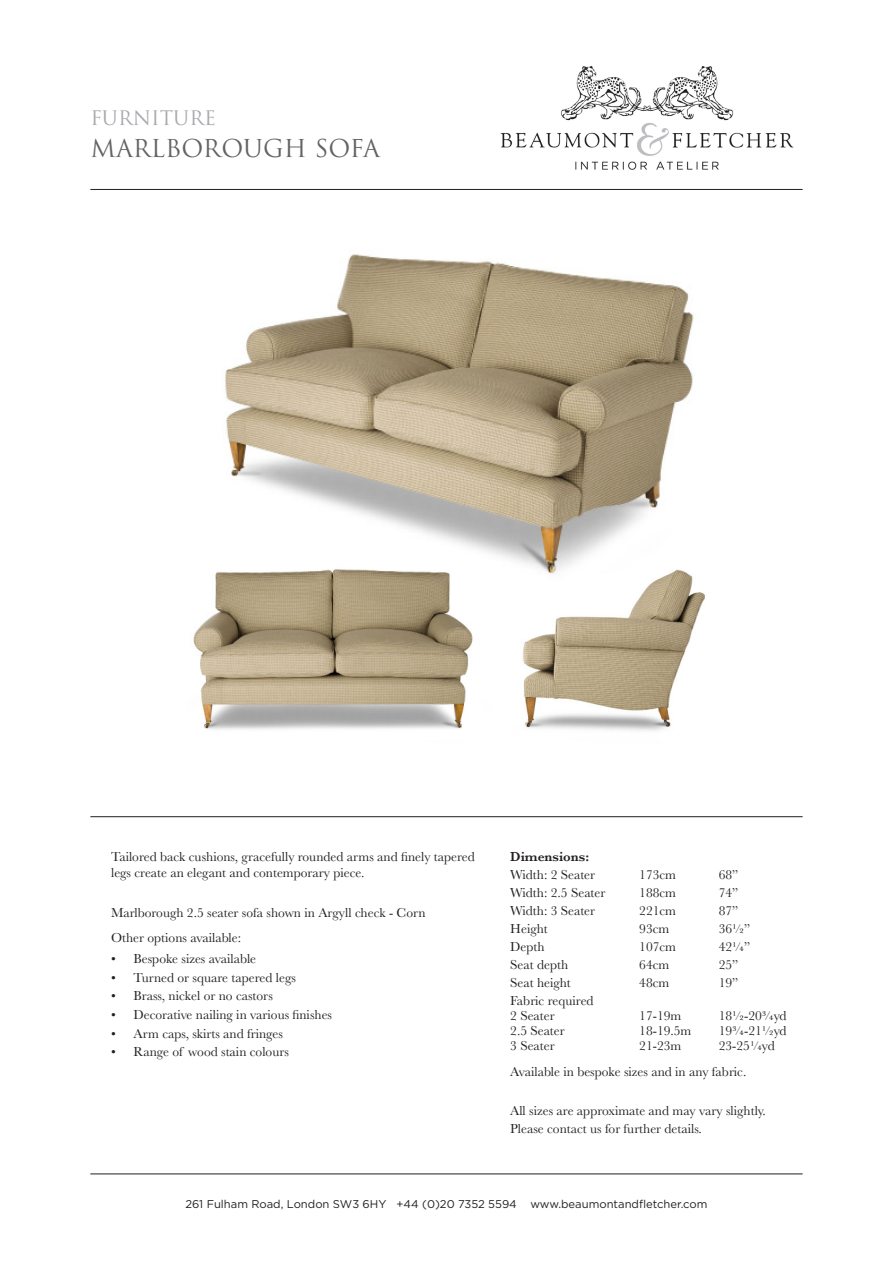
<style>
.page{position:relative;width:893px;height:1263px;background:#fff}
.page>*{position:absolute;margin:0;border:0;box-sizing:border-box;transform-origin:0 0}
.t1{font:24px "Trajan Pro";color:#636366}
.t2{font:19.5px "Trajan Pro";color:#a8a9ad}
.t3{font:13.5px/16.5px "Baskerville";color:#231f20}
.t4{font:600 13.5px "Baskerville";color:#231f20}
.t5{font:11.25px "Gotham";color:#231f20}
</style>
<div class="page">
<img style="left:225px;top:254px;width:469px;height:313px">
<img style="left:193px;top:561px;width:308px;height:169px">
<img style="left:523px;top:567px;width:182px;height:164px">
<hr style="left:90px;top:189px;width:713px;height:1px;background:#231f20">
<hr style="left:90px;top:816px;width:713px;height:1px;background:#231f20">
<hr style="left:90px;top:1174px;width:713px;height:1px;background:#231f20">
<img style="left:500px;top:66px;width:294px;height:104px">
<p class="t2" style="left:90px;top:106px;width:127px">FURNITURE</p>
<p class="t1" style="left:90px;top:133px;width:291px">MARLBOROUGH SOFA</p>
<p class="t3" style="left:111px;top:848px;width:365px">Tailored back cushions, gracefully rounded arms and finely tapered legs create an elegant and contemporary piece.</p>
<p class="t3" style="left:111px;top:905px;width:316px">Marlborough 2.5 seater sofa shown in Argyll check - Corn</p>
<p class="t3" style="left:111px;top:930px;width:132px">Other options available:</p>
<p class="t3" style="left:111px;top:950px;width:147px">• Bespoke sizes available</p>
<p class="t3" style="left:111px;top:969px;width:186px">• Turned or square tapered legs</p>
<p class="t3" style="left:111px;top:988px;width:163px">• Brass, nickel or no castors</p>
<p class="t3" style="left:111px;top:1006px;width:222px">• Decorative nailing in various finishes</p>
<p class="t3" style="left:111px;top:1025px;width:173px">• Arm caps, skirts and fringes</p>
<p class="t3" style="left:111px;top:1044px;width:179px">• Range of wood stain colours</p>
<p class="t4" style="left:510px;top:847px;width:80px">Dimensions:</p>
<p class="t3" style="left:510px;top:866px;width:86px">Width: 2 Seater</p>
<p class="t3" style="left:639px;top:866px;width:38px">173cm</p>
<p class="t3" style="left:719px;top:866px;width:21px">68”</p>
<p class="t3" style="left:510px;top:884px;width:97px">Width: 2.5 Seater</p>
<p class="t3" style="left:639px;top:884px;width:38px">188cm</p>
<p class="t3" style="left:719px;top:884px;width:21px">74”</p>
<p class="t3" style="left:510px;top:902px;width:86px">Width: 3 Seater</p>
<p class="t3" style="left:639px;top:902px;width:38px">221cm</p>
<p class="t3" style="left:719px;top:902px;width:21px">87”</p>
<p class="t3" style="left:510px;top:920px;width:39px">Height</p>
<p class="t3" style="left:639px;top:920px;width:32px">93cm</p>
<p class="t3" style="left:719px;top:920px;width:33px">36½”</p>
<p class="t3" style="left:510px;top:938px;width:36px">Depth</p>
<p class="t3" style="left:639px;top:938px;width:38px">107cm</p>
<p class="t3" style="left:719px;top:938px;width:33px">42¼”</p>
<p class="t3" style="left:510px;top:956px;width:59px">Seat depth</p>
<p class="t3" style="left:639px;top:956px;width:32px">64cm</p>
<p class="t3" style="left:719px;top:956px;width:21px">25”</p>
<p class="t3" style="left:510px;top:974px;width:62px">Seat height</p>
<p class="t3" style="left:639px;top:974px;width:32px">48cm</p>
<p class="t3" style="left:719px;top:974px;width:21px">19”</p>
<p class="t3" style="left:510px;top:992px;width:85px">Fabric required</p>
<p class="t3" style="left:510px;top:1007px;width:46px">2 Seater</p>
<p class="t3" style="left:639px;top:1007px;width:44px">17-19m</p>
<p class="t3" style="left:719px;top:1007px;width:69px">18½-20¾yd</p>
<p class="t3" style="left:510px;top:1022px;width:56px">2.5 Seater</p>
<p class="t3" style="left:639px;top:1022px;width:54px">18-19.5m</p>
<p class="t3" style="left:719px;top:1022px;width:69px">19¾-21½yd</p>
<p class="t3" style="left:510px;top:1037px;width:46px">3 Seater</p>
<p class="t3" style="left:639px;top:1037px;width:44px">21-23m</p>
<p class="t3" style="left:719px;top:1037px;width:57px">23-25¼yd</p>
<p class="t3" style="left:510px;top:1063px;width:238px">Available in bespoke sizes and in any fabric.</p>
<p class="t3" style="left:510px;top:1103px;width:257px">All sizes are approximate and may vary slightly.</p>
<p class="t3" style="left:510px;top:1121px;width:193px">Please contact us for further details.</p>
<p class="t5" style="left:185px;top:1197px;width:524px">261 Fulham Road, London SW3 6HY +44 (0)20 7352 5594 www.beaumontandfletcher.com</p>
</div>
